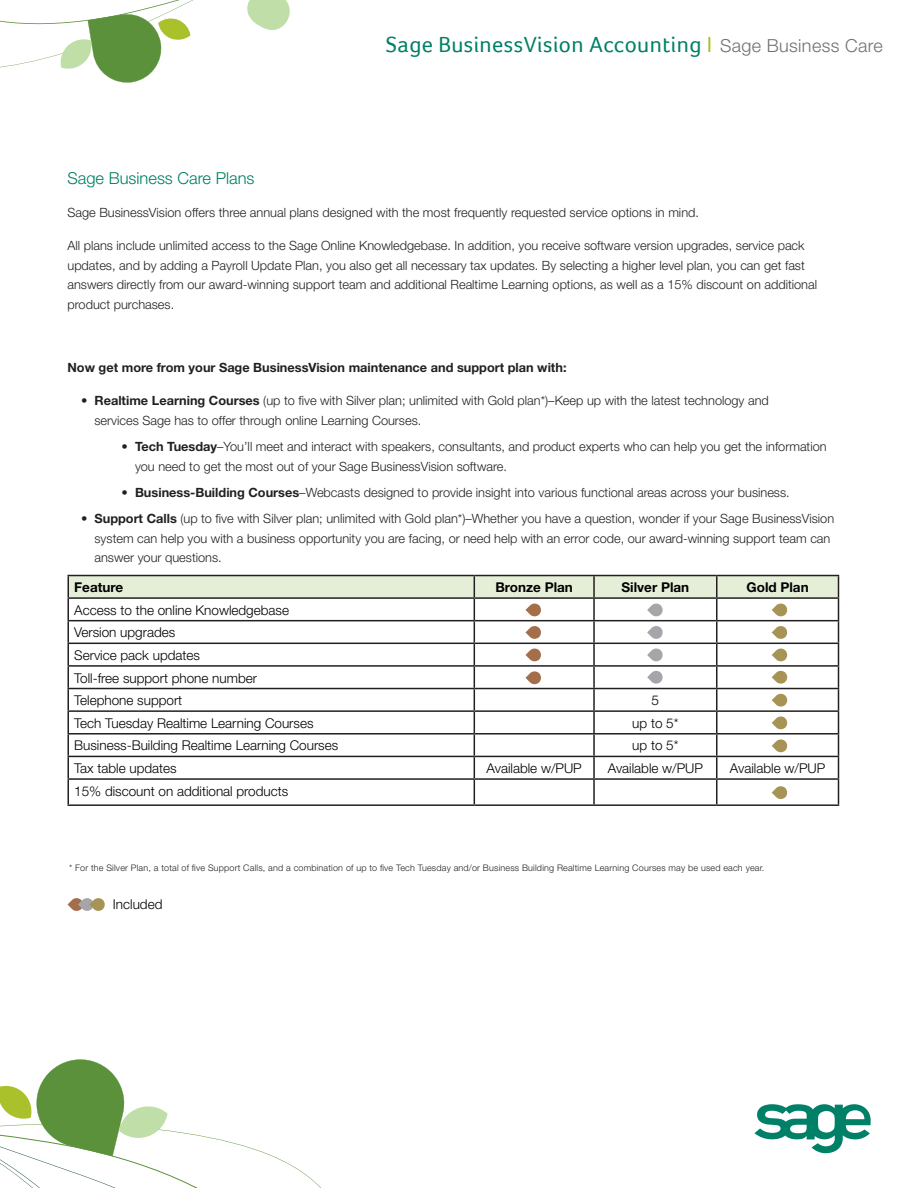
<style>
.page{position:relative;width:918px;height:1188px;background:#fff}
.page>*{position:absolute;margin:0;border:0;box-sizing:border-box;transform-origin:0 0}
.t1{font:22.5px "Foco";letter-spacing:.02em;color:#008066}
.Subheads{font:300 16.5px "Helvetica Neue";color:#008066}
.t2{font:300 13.5px "Helvetica Neue";color:#000}
.t3{font:700 13.5px "Helvetica Neue";color:#000}
.Bulleted_Copy{font:300 12.75px/19.5px "Helvetica Neue";color:#231f20}
.Body_Copy{font:300 12.75px/19.5px "Helvetica Neue";color:#231f20}
.Body_Copy-2{font:700 12.75px "Helvetica Neue";color:#231f20}
.t4{font:300 9px "Helvetica Neue";letter-spacing:.02em;color:#231f20}
.s1{color:#aac12c}
.s2{font-family:"Helvetica Neue";font-weight:300;font-size:18px;color:#717074}
.s3{font-weight:700}
</style>
<div class="page">
<hr style="left:68px;top:575px;width:406px;height:1px;background:#231f20">
<hr style="left:474px;top:575px;width:120px;height:1px;background:#231f20">
<hr style="left:594px;top:575px;width:123px;height:1px;background:#231f20">
<hr style="left:717px;top:575px;width:122px;height:1px;background:#231f20">
<hr style="left:68px;top:804px;width:406px;height:2px;background:#231f20">
<hr style="left:474px;top:804px;width:120px;height:2px;background:#231f20">
<hr style="left:594px;top:804px;width:123px;height:2px;background:#231f20">
<hr style="left:717px;top:804px;width:122px;height:2px;background:#231f20">
<svg style="left:0;top:1059px;width:321px;height:129px"></svg>
<svg style="left:0;top:0;width:290px;height:83px"></svg>
<svg style="left:68px;top:898px;width:37px;height:13px"></svg>
<svg style="left:754px;top:1104px;width:117px;height:49px"></svg>
<svg style="left:68px;top:576px;width:771px;height:228px"></svg>
<p class="t1" style="left:386px;top:31px;width:498px">Sage BusinessVision Accounting <span class="s1">I</span> <span class="s2">Sage Business Care</span></p>
<p class="Subheads" style="left:68px;top:168px;width:189px">Sage Business Care Plans</p>
<p class="Body_Copy" style="left:68px;top:203px;width:633px">Sage BusinessVision offers three annual plans designed with the most frequently requested service options in mind.</p>
<p class="Body_Copy" style="left:68px;top:236px;width:751px">All plans include unlimited access to the Sage Online Knowledgebase. In addition, you receive software version upgrades, service pack updates, and by adding a Payroll Update Plan, you also get all necessary tax updates. By selecting a higher level plan, you can get fast answers directly from our award-winning support team and additional Realtime Learning options, as well as a 15% discount on additional product purchases.</p>
<p class="Body_Copy-2" style="left:68px;top:360px;width:501px">Now get more from your Sage BusinessVision maintenance and support plan with:</p>
<p class="Bulleted_Copy" style="left:94px;top:391px;width:676px;text-indent:-14px"><span class="s3">• Realtime Learning Courses</span> (up to five with Silver plan; unlimited with Gold plan*)–Keep up with the latest technology and services Sage has to offer through online Learning Courses.</p>
<p class="Bulleted_Copy" style="left:135px;top:436px;width:693px;text-indent:-14px"><span class="s3">• Tech Tuesday</span>–You’ll meet and interact with speakers, consultants, and product experts who can help you get the information you need to get the most out of your Sage BusinessVision software.</p>
<p class="Bulleted_Copy" style="left:122px;top:482px;width:670px"><span class="s3">• Business-Building Courses</span>–Webcasts designed to provide insight into various functional areas across your business.</p>
<p class="Bulleted_Copy" style="left:94px;top:508px;width:741px;text-indent:-14px"><span class="s3">• Support Calls</span> (up to five with Silver plan; unlimited with Gold plan*)–Whether you have a question, wonder if your Sage BusinessVision system can help you with a business opportunity you are facing, or need help with an error code, our award-winning support team can answer your questions.</p>
<p class="t3" style="left:74px;top:579px;width:51px">Feature</p>
<p class="t3" style="left:495px;top:579px;width:79px">Bronze Plan</p>
<p class="t3" style="left:622px;top:579px;width:69px">Silver Plan</p>
<p class="t3" style="left:747px;top:579px;width:64px">Gold Plan</p>
<p class="t2" style="left:74px;top:602px;width:216px">Access to the online Knowledgebase</p>
<p class="t2" style="left:74px;top:624px;width:103px">Version upgrades</p>
<p class="t2" style="left:74px;top:647px;width:127px">Service pack updates</p>
<p class="t2" style="left:74px;top:669px;width:184px">Toll-free support phone number</p>
<p class="t2" style="left:74px;top:692px;width:110px">Telephone support</p>
<p class="t2" style="left:652px;top:692px;width:9px">5</p>
<p class="t2" style="left:74px;top:715px;width:241px">Tech Tuesday Realtime Learning Courses</p>
<p class="t2" style="left:632px;top:715px;width:48px">up to 5*</p>
<p class="t2" style="left:74px;top:737px;width:266px">Business-Building Realtime Learning Courses</p>
<p class="t2" style="left:632px;top:737px;width:48px">up to 5*</p>
<p class="t2" style="left:74px;top:760px;width:104px">Tax table updates</p>
<p class="t2" style="left:487px;top:760px;width:97px">Available w/PUP</p>
<p class="t2" style="left:608px;top:760px;width:97px">Available w/PUP</p>
<p class="t2" style="left:730px;top:760px;width:97px">Available w/PUP</p>
<p class="t2" style="left:74px;top:783px;width:216px">15% discount on additional products</p>
<p class="t4" style="left:69px;top:862px;width:697px">* For the Silver Plan, a total of five Support Calls, and a combination of up to five Tech Tuesday and/or Business Building Realtime Learning Courses may be used each year.</p>
<p class="t2" style="left:113px;top:896px;width:51px">Included</p>
</div>
